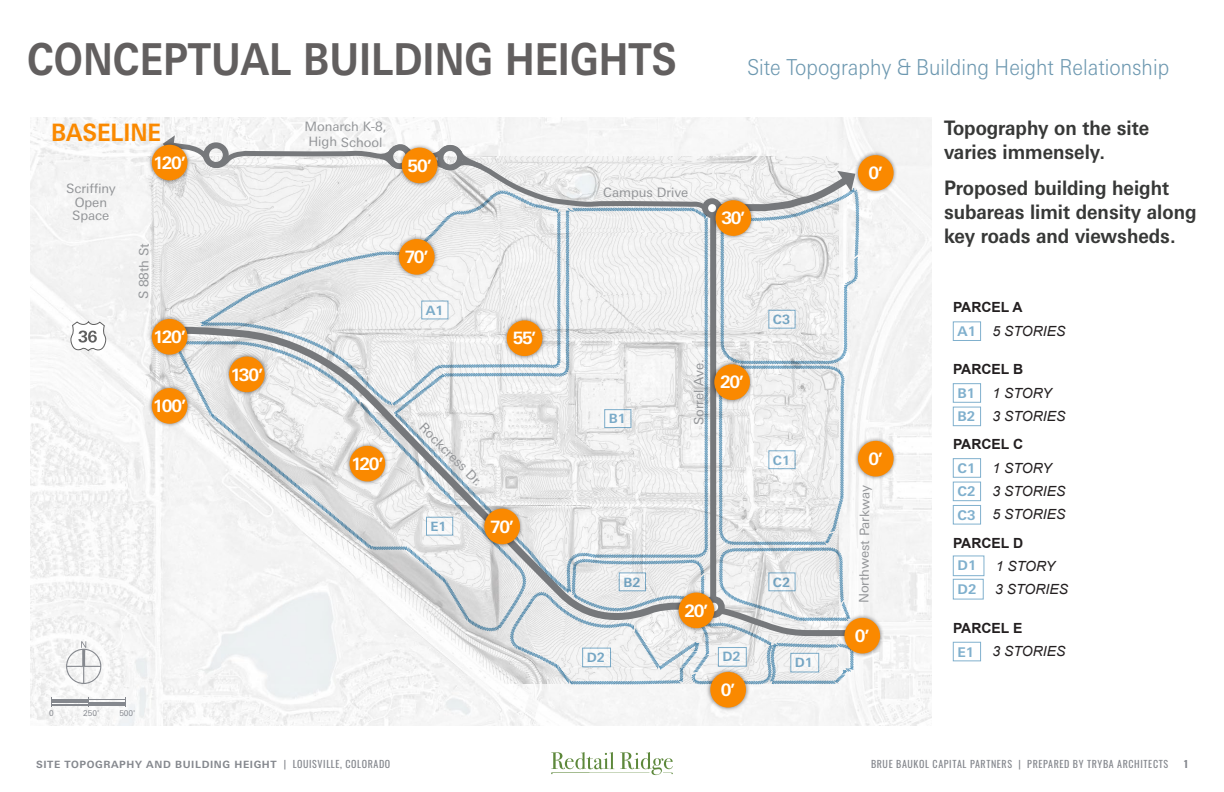
<style>
.page{position:relative;width:1224px;height:792px;background:#fff}
.page>*{position:absolute;margin:0;border:0;box-sizing:border-box;transform-origin:0 0}
.NW_HEADER{font:700 44px "Univers Next Pro";color:#625f5f;scale:.85 1}
.NW_HEADER-2{font:700 24px "Univers Next Pro";color:#fa8900;scale:.9 1}
.NW_HEADER-3{font:300 22px "Univers Next Pro";color:#6d98b0;scale:.9 1}
.NW_HEADER-4{font:700 20px/24px "Univers Next Pro";color:#373837;scale:.9 1}
.Key_Circle_-_Table{font:700 17px "Univers Next Pro";letter-spacing:-.085em;color:#fff}
.Reg__Legal_Text{font:italic 14px "Arial";color:#231f20}
.Reg__Legal_Text-2{font:700 14px "Arial";color:#231f20}
.Reg__Legal_Text-3{font:700 13.4px "Univers Next Pro";color:#00619c}
.t1{font:13px/13.6px "Univers Next Pro";letter-spacing:-.01em;color:#939598}
.t2{font:700 12.9px "Univers Next Pro";color:#00619c}
.t3{font:700 10px "Univers Next Pro";letter-spacing:.06em;color:#85888e}
.t4{font:10px "Oswald";letter-spacing:.06em;color:#85888e}
.t5{font:700 9.9px "Oswald";color:#85888e}
.NW_BODY_TEXT{font:8px "Univers Next Pro";color:#85888e}
.s1{font-family:"Univers Next Pro";font-weight:700;font-style:normal;font-size:13.4px;color:#00619c}
.s2{font-family:"Oswald";font-weight:400}
</style>
<div class="page">
<svg style="left:551px;top:752px;width:122px;height:23px"></svg>
<img style="left:30px;top:117px;width:902px;height:608px">
<img style="left:48px;top:157px;width:110px;height:527px">
<div style="left:53px;top:629px;width:61px;height:68px;background:#f6f6f6"></div>
<svg style="left:66px;top:641px;width:35px;height:43px"></svg>
<div style="left:37px;top:685px;width:109px;height:44px;background:#f6f6f6"></div>
<hr style="left:89px;top:702px;width:36px;height:4px;background:#85888e">
<hr style="left:89px;top:699px;width:36px;height:1px;background:#85888e">
<hr style="left:52px;top:705px;width:36px;height:1px;background:#85888e">
<hr style="left:52px;top:699px;width:36px;height:4px;background:#85888e">
<svg style="left:70px;top:322px;width:38px;height:30px"></svg>
<svg style="left:158px;top:135px;width:707px;height:556px"></svg>
<svg style="left:393px;top:207px;width:316px;height:387px"></svg>
<div style="left:422px;top:301px;width:26px;height:18px;background:#fff"></div>
<div style="left:605px;top:410px;width:26px;height:18px;background:#fff"></div>
<div style="left:619px;top:573px;width:26px;height:18px;background:#f1f1f1"></div>
<div style="left:427px;top:517px;width:26px;height:18px;background:#fff"></div>
<div style="left:769px;top:451px;width:26px;height:18px;background:#fff"></div>
<div style="left:769px;top:310px;width:26px;height:18px;background:#f6f6f6"></div>
<div style="left:769px;top:573px;width:26px;height:18px;background:#f4f4f4"></div>
<div style="left:711px;top:196px;width:45px;height:44px;background:#231f20;opacity:.5"></div>
<div style="left:716px;top:200px;width:35px;height:36px;background:#fa8900;border-radius:50%"></div>
<div style="left:148px;top:140px;width:44px;height:45px;background:#231f20;opacity:.5"></div>
<div style="left:152px;top:145px;width:35px;height:35px;background:#fa8900;border-radius:50%"></div>
<div style="left:148px;top:315px;width:44px;height:44px;background:#231f20;opacity:.5"></div>
<div style="left:152px;top:319px;width:35px;height:36px;background:#fa8900;border-radius:50%"></div>
<div style="left:225px;top:352px;width:44px;height:45px;background:#231f20;opacity:.5"></div>
<div style="left:229px;top:357px;width:36px;height:35px;background:#fa8900;border-radius:50%"></div>
<div style="left:345px;top:441px;width:45px;height:45px;background:#231f20;opacity:.5"></div>
<div style="left:350px;top:446px;width:35px;height:35px;background:#fa8900;border-radius:50%"></div>
<div style="left:480px;top:504px;width:44px;height:45px;background:#231f20;opacity:.5"></div>
<div style="left:484px;top:509px;width:36px;height:35px;background:#fa8900;border-radius:50%"></div>
<div style="left:148px;top:384px;width:44px;height:44px;background:#231f20;opacity:.5"></div>
<div style="left:152px;top:388px;width:35px;height:36px;background:#fa8900;border-radius:50%"></div>
<div style="left:674px;top:588px;width:45px;height:45px;background:#231f20;opacity:.5"></div>
<div style="left:679px;top:593px;width:35px;height:35px;background:#fa8900;border-radius:50%"></div>
<div style="left:710px;top:360px;width:44px;height:45px;background:#231f20;opacity:.5"></div>
<div style="left:714px;top:364px;width:36px;height:36px;background:#fa8900;border-radius:50%"></div>
<div style="left:706px;top:667px;width:45px;height:45px;background:#231f20;opacity:.5"></div>
<div style="left:710px;top:672px;width:36px;height:36px;background:#fa8900;border-radius:50%"></div>
<div style="left:853px;top:436px;width:45px;height:45px;background:#231f20;opacity:.5"></div>
<div style="left:858px;top:441px;width:36px;height:36px;background:#fa8900;border-radius:50%"></div>
<div style="left:840px;top:613px;width:45px;height:45px;background:#231f20;opacity:.5"></div>
<div style="left:844px;top:618px;width:36px;height:36px;background:#fa8900;border-radius:50%"></div>
<div style="left:853px;top:151px;width:45px;height:44px;background:#231f20;opacity:.5"></div>
<div style="left:858px;top:155px;width:36px;height:36px;background:#fa8900;border-radius:50%"></div>
<div style="left:397px;top:143px;width:45px;height:45px;background:#231f20;opacity:.5"></div>
<div style="left:402px;top:148px;width:35px;height:35px;background:#fa8900;border-radius:50%"></div>
<div style="left:502px;top:316px;width:45px;height:45px;background:#231f20;opacity:.5"></div>
<div style="left:507px;top:320px;width:35px;height:36px;background:#fa8900;border-radius:50%"></div>
<div style="left:394px;top:235px;width:45px;height:44px;background:#231f20;opacity:.5"></div>
<div style="left:399px;top:239px;width:36px;height:36px;background:#fa8900;border-radius:50%"></div>
<div style="left:583px;top:648px;width:28px;height:19px;background:#f8f8f8"></div>
<div style="left:718px;top:648px;width:28px;height:18px;background:#f8f8f8"></div>
<div style="left:791px;top:653px;width:28px;height:19px;background:#f7f7f7"></div>
<p class="NW_HEADER" style="left:27px;top:33px;width:766px">CONCEPTUAL BUILDING HEIGHTS</p>
<p class="NW_HEADER-3" style="left:747px;top:54px;width:471px">Site Topography &amp; Building Height Relationship</p>
<p class="NW_HEADER-2" style="left:51px;top:118px;width:123px">BASELINE</p>
<p class="NW_HEADER-4" style="left:944px;top:116px;width:229px">Topography on the site varies immensely.</p>
<p class="NW_HEADER-4" style="left:944px;top:176px;width:282px">Proposed building height subareas limit density along key roads and viewsheds.</p>
<p class="t1" style="left:305px;top:119px;width:84px;line-height:15.6px;text-align:center">Monarch K-8,<br>High School</p>
<p class="Key_Circle_-_Table" style="left:153px;top:153px;width:34px">120’</p>
<p class="Key_Circle_-_Table" style="left:407px;top:155px;width:26px">50’</p>
<p class="Key_Circle_-_Table" style="left:868px;top:163px;width:16px">0’</p>
<p class="t1" style="left:66px;top:182px;width:51px">Scriffiny</p>
<p class="t1" style="left:72px;top:195px;width:39px">Open<br>Space</p>
<p class="t1" style="left:603px;top:185px;width:87px">Campus Drive</p>
<p class="Key_Circle_-_Table" style="left:721px;top:208px;width:26px">30’</p>
<p class="t1" style="left:137px;top:299px;width:57px;rotate:-90deg">S 88th St</p>
<p class="Key_Circle_-_Table" style="left:405px;top:247px;width:26px">70’</p>
<p class="Key_Circle_-_Table" style="left:153px;top:327px;width:34px">120’</p>
<p class="Key_Circle_-_Table" style="left:153px;top:396px;width:35px">100’</p>
<p class="Key_Circle_-_Table" style="left:230px;top:364px;width:35px">130’</p>
<p class="NW_BODY_TEXT" style="left:49px;top:708px;width:6px">0</p>
<p class="NW_BODY_TEXT" style="left:83px;top:708px;width:18px">250'</p>
<p class="NW_BODY_TEXT" style="left:119px;top:708px;width:17px">500'</p>
<p class="Key_Circle_-_Table" style="left:351px;top:454px;width:34px">120’</p>
<p class="t2" style="left:426px;top:302px;width:19px">A1</p>
<p class="Key_Circle_-_Table" style="left:513px;top:328px;width:25px">55’</p>
<p class="t1" style="left:426px;top:420px;width:85px;rotate:45deg">Rockcress Dr.</p>
<p class="t2" style="left:431px;top:519px;width:18px">E1</p>
<p class="Key_Circle_-_Table" style="left:490px;top:516px;width:26px">70’</p>
<p class="t2" style="left:609px;top:411px;width:19px">B1</p>
<p class="t1" style="left:692px;top:425px;width:67px;rotate:-90deg">Sorrel Ave.</p>
<p class="Key_Circle_-_Table" style="left:720px;top:372px;width:26px">20’</p>
<p class="t2" style="left:773px;top:312px;width:19px">C3</p>
<p class="t2" style="left:773px;top:452px;width:19px">C1</p>
<p class="t2" style="left:623px;top:574px;width:19px">B2</p>
<p class="Key_Circle_-_Table" style="left:685px;top:600px;width:26px">20’</p>
<p class="t2" style="left:587px;top:650px;width:20px">D2</p>
<p class="t2" style="left:723px;top:649px;width:20px">D2</p>
<p class="Key_Circle_-_Table" style="left:721px;top:680px;width:16px">0’</p>
<p class="t2" style="left:773px;top:574px;width:19px">C2</p>
<p class="t2" style="left:795px;top:655px;width:20px">D1</p>
<p class="Key_Circle_-_Table" style="left:868px;top:449px;width:16px">0’</p>
<p class="t1" style="left:858px;top:603px;width:120px;rotate:-90deg">Northwest Parkway</p>
<p class="Key_Circle_-_Table" style="left:855px;top:626px;width:16px">0’</p>
<p class="Reg__Legal_Text-2" style="left:953px;top:298px;width:71px">PARCEL A</p>
<p class="Reg__Legal_Text" style="left:958px;top:322px;width:109px"><span class="s1">A1</span> 5 STORIES</p>
<p class="Reg__Legal_Text-2" style="left:953px;top:359px;width:72px">PARCEL B</p>
<p class="Reg__Legal_Text" style="left:958px;top:384px;width:96px"><span class="s1">B1</span> 1 STORY</p>
<p class="Reg__Legal_Text" style="left:958px;top:407px;width:109px"><span class="s1">B2</span> 3 STORIES</p>
<p class="Reg__Legal_Text-2" style="left:953px;top:434px;width:72px">PARCEL C</p>
<p class="Reg__Legal_Text" style="left:958px;top:459px;width:96px"><span class="s1">C1</span> 1 STORY</p>
<p class="Reg__Legal_Text" style="left:958px;top:482px;width:109px"><span class="s1">C2</span> 3 STORIES</p>
<p class="Reg__Legal_Text" style="left:958px;top:505px;width:109px"><span class="s1">C3</span> 5 STORIES</p>
<p class="Reg__Legal_Text-2" style="left:953px;top:533px;width:72px">PARCEL D</p>
<p class="Reg__Legal_Text-3" style="left:958px;top:557px;width:20px">D1</p>
<p class="Reg__Legal_Text" style="left:996px;top:557px;width:61px">1 STORY</p>
<p class="Reg__Legal_Text-3" style="left:958px;top:581px;width:20px">D2</p>
<p class="Reg__Legal_Text" style="left:995px;top:580px;width:74px">3 STORIES</p>
<p class="Reg__Legal_Text-2" style="left:953px;top:618px;width:71px">PARCEL E</p>
<p class="Reg__Legal_Text-3" style="left:958px;top:644px;width:18px">E1</p>
<p class="Reg__Legal_Text" style="left:993px;top:642px;width:74px">3 STORIES</p>
<p class="t3" style="left:36px;top:758px;width:356px">SITE TOPOGRAPHY AND BUILDING HEIGHT <span class="s2">| LOUISVILLE, COLORADO</span></p>
<p class="t4" style="left:871px;top:755px;width:299px">BRUE BAUKOL CAPITAL PARTNERS | PREPARED BY TRYBA ARCHITECTS</p>
<p class="t5" style="left:1184px;top:758px;width:5px">1</p>
</div>
